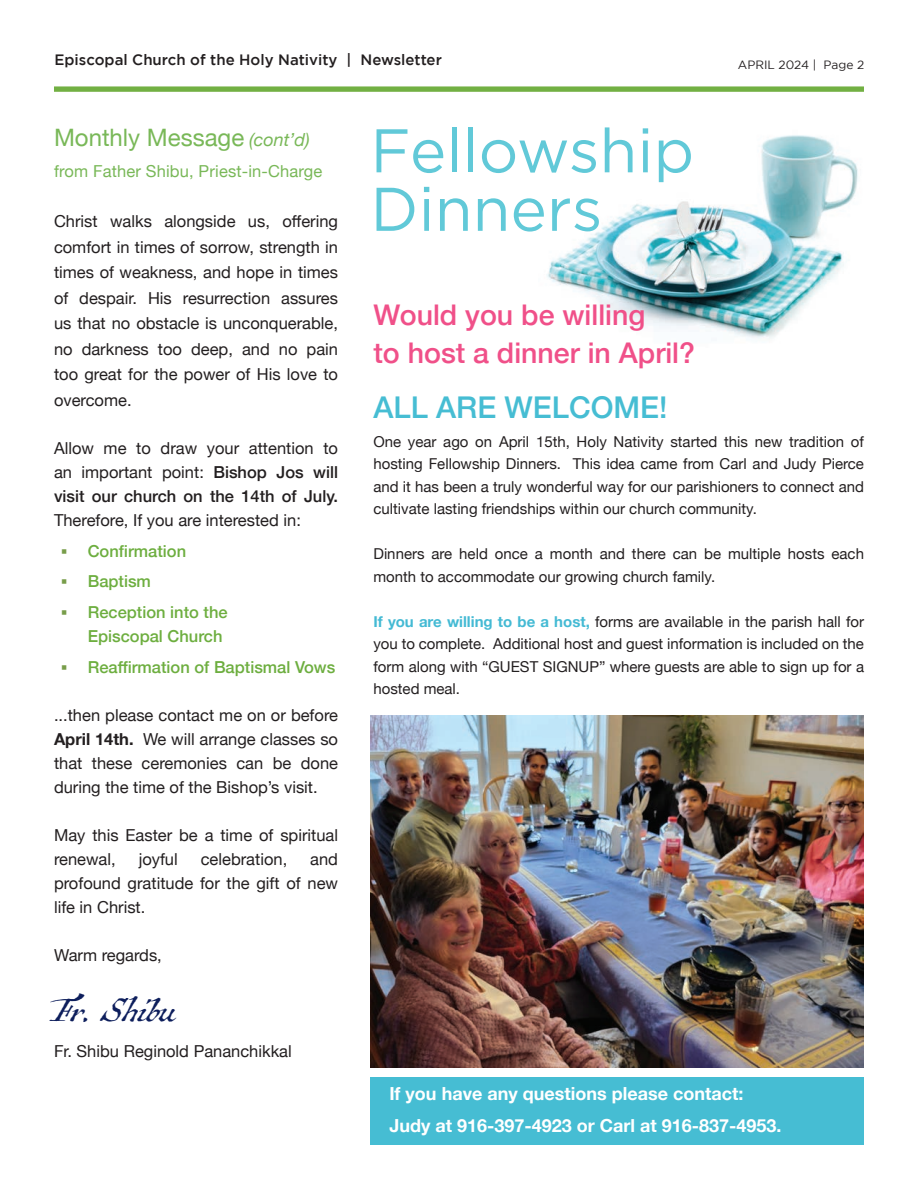
<style>
.page{position:relative;width:918px;height:1188px;background:#fff}
.page>*{position:absolute;margin:0;border:0;box-sizing:border-box;transform-origin:0 0}
.t1{font:61.5px/58.5px "Gotham";color:#61c9d8}
.t2{font:42px "Antiquarian Scribe";color:#0d1e5c}
.t3{font:500 30px "Helvetica Neue";color:#46bdd3}
.t4{font:500 28.5px/37.5px "Helvetica Neue";color:#f05089}
.t5{font:24px "Helvetica Neue";color:#79b858}
.t6{font:700 18px/32.2px "Helvetica Neue";color:#fff}
.t7{font:16.5px/24px "Helvetica Neue";color:#231f20;text-align:justify}
.t8{font:500 16.5px/24px "Helvetica Neue";color:#6dae3f}
.t9{font:16.5px "Helvetica Neue";letter-spacing:.01em;color:#79b858}
.t10{font:15px/22.5px "Helvetica Neue";color:#231f20;text-align:justify}
.t11{font:500 15px "Gotham";color:#231f20}
.t12{font:12px "Gotham";color:#231f20}
.s1{font-style:italic;font-size:18px}
.s2{font-weight:500}
.s3{color:#789d4a}
.s4{font-weight:700}
.s5{font-weight:700;color:#44bad4}
</style>
<div class="page">
<svg style="left:54px;top:86px;width:810px;height:6px;background:#81b857"></svg>
<img style="left:547px;top:135px;width:311px;height:204px">
<div style="left:370px;top:1077px;width:494px;height:68px;background:#46bdd3"></div>
<img style="left:370px;top:716px;width:494px;height:352px">
<p class="t11" style="left:55px;top:51px;width:389px">Episcopal Church of the Holy Nativity | Newsletter</p>
<p class="t12" style="left:738px;top:58px;width:128px">APRIL 2024 | Page 2</p>
<h3 class="t5" style="left:54px;top:120px;width:257px">Monthly Message <span class="s1">(cont’d)</span></h3>
<p class="t9" style="left:54px;top:159px;width:270px">from Father Shibu, Priest-in-Charge</p>
<p class="t7" style="left:54px;top:210px;width:286px;line-height:25.5px">Christ walks alongside us, offering comfort in times of sorrow, strength in times of weakness, and hope in times of despair. His resurrection assures us that no obstacle is unconquerable, no darkness too deep, and no pain too great for the power of His love to overcome.</p>
<p class="t7" style="left:54px;top:437px;width:286px">Allow me to draw your attention to an important point: <span class="s2">Bishop Jos will visit our church on the 14th of July.</span></p>
<p class="t7" style="left:54px;top:509px;width:248px">Therefore, If you are interested in:</p>
<p class="t8" style="left:61px;top:537px;width:127px"><span class="s3">▪</span> Confirmation</p>
<p class="t8" style="left:61px;top:568px;width:92px"><span class="s3">▪</span> Baptism</p>
<p class="t8" style="left:88px;top:599px;width:141px;text-indent:-27px"><span class="s3">▪</span> Reception into the<br>Episcopal Church</p>
<p class="t8" style="left:61px;top:654px;width:276px"><span class="s3">▪</span> Reaffirmation of Baptismal Vows</p>
<p class="t7" style="left:54px;top:704px;width:286px">...then please contact me on or before <span class="s4">April 14th.</span> We will arrange classes so that these ceremonies can be done during the time of the Bishop’s visit.</p>
<p class="t7" style="left:54px;top:824px;width:286px">May this Easter be a time of spiritual renewal,</p>
<p class="t7" style="left:139px;top:848px;width:41px">joyful</p>
<p class="t7" style="left:201px;top:848px;width:88px">celebration,</p>
<p class="t7" style="left:54px;top:848px;width:286px;text-indent:256px">and profound gratitude for the gift of new life in Christ.</p>
<p class="t7" style="left:54px;top:944px;width:109px">Warm regards,</p>
<h2 class="t2" style="left:51px;top:981px;width:127px">Fr. Shibu</h2>
<p class="t7" style="left:54px;top:1040px;width:239px">Fr. Shibu Reginold Pananchikkal</p>
<h1 class="t1" style="left:370px;top:120px;width:325px">Fellowship<br>Dinners</h1>
<h3 class="t4" style="left:373px;top:294px;width:323px">Would you be willing<br>to host a dinner in April?</h3>
<h3 class="t3" style="left:373px;top:383px;width:295px">ALL ARE WELCOME!</h3>
<p class="t10" style="left:373px;top:431px;width:492px">One year ago on April 15th, Holy Nativity started this new tradition of hosting Fellowship Dinners. This idea came from Carl and Judy Pierce and it has been a truly wonderful way for our parishioners to connect and cultivate lasting friendships within our church community.</p>
<p class="t10" style="left:373px;top:544px;width:492px">Dinners are held once a month and there can be multiple hosts each month to accommodate our growing church family.</p>
<p class="t10" style="left:373px;top:611px;width:492px"><span class="s5">If you are willing to be a host,</span> forms are available in the parish hall for you to complete. Additional host and guest information is included on the form along with “GUEST SIGNUP” where guests are able to sign up for a hosted meal.</p>
<p class="t6" style="left:389px;top:1078px;width:394px">If you have any questions please contact:<br>Judy at 916-397-4923 or Carl at 916-837-4953.</p>
</div>
